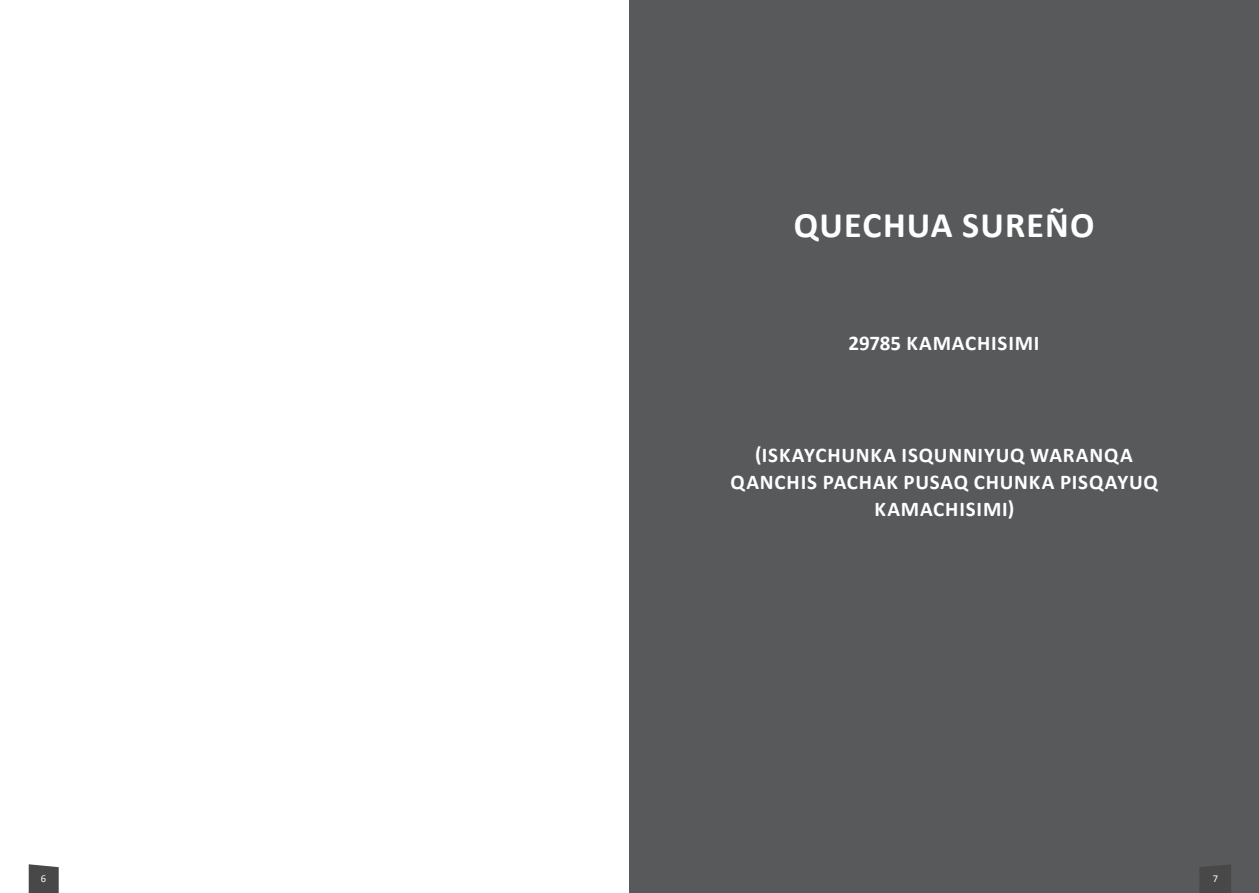
<style>
.page{position:relative;width:1259px;height:893px;background:#fff}
.page>*{position:absolute;margin:0;border:0;box-sizing:border-box;transform-origin:0 0}
.t1{font:700 36px "Calibri";color:#fff}
.t2{font:700 21px "Calibri";letter-spacing:.04em;color:#fff}
.t3{font:10.5px "Calibri";color:#fff}
</style>
<div class="page">
<svg style="left:29px;top:864px;width:30px;height:29px"></svg>
<div style="left:629px;top:0;width:630px;height:893px;background:#58595b"></div>
<svg style="left:1199px;top:864px;width:32px;height:29px"></svg>
<h1 class="t1" style="left:794px;top:203px;width:49px">QUECHUA</h1>
<h1 class="t1" style="left:962px;top:203px;width:21px">SURE</h1>
<h1 class="t1" style="left:1045px;top:203px;width:48px">ÑO</h1>
<p class="t2" style="left:848px;top:329px;width:84px">29785 KAMACHISIMI</p>
<p class="t2" style="left:755px;top:441px;width:308px">(ISKAYCHUNKA ISQUNNIYUQ WARA</p>
<p class="t2" style="left:1089px;top:441px;width:44px">NQA</p>
<p class="t2" style="left:730px;top:468px;width:56px">QANCHIS</p>
<p class="t2" style="left:822px;top:468px;width:14px">PACHA</p>
<p class="t2" style="left:886px;top:468px;width:31px">K PUSA</p>
<p class="t2" style="left:953px;top:468px;width:34px">Q CHU</p>
<p class="t2" style="left:1014px;top:468px;width:104px">NKA PISQAYU</p>
<p class="t2" style="left:1143px;top:468px;width:16px">Q</p>
<p class="t2" style="left:874px;top:495px;width:28px">KAMAC</p>
<p class="t2" style="left:945px;top:495px;width:70px">HISIMI)</p>
<p class="t3" style="left:41px;top:872px;width:7px">6</p>
<p class="t3" style="left:1212px;top:872px;width:7px">7</p>
</div>
